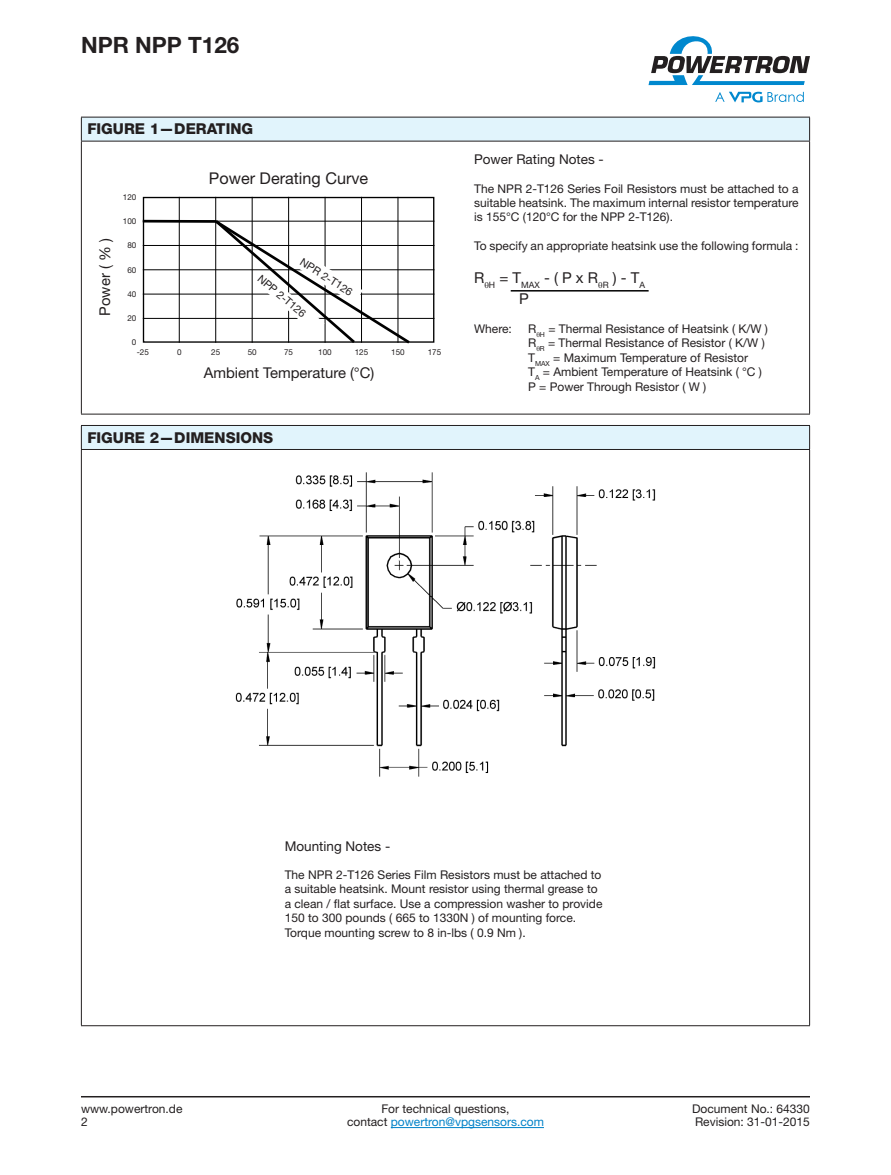
<style>
.page{position:relative;width:891px;height:1175px;background:#fff}
.page>*{position:absolute;margin:0;border:0;box-sizing:border-box;transform-origin:0 0}
.Part_Model_Number_Le{font:700 22.5px "Helvetica Neue LT Std";color:#231f20}
.t1{font:16.2px "Helvetica Neue LT Std";color:#231f20}
.Table_Heading{font:800 15px "Helvetica Neue LT Std";color:#231f20}
.t2{font:15px "Helvetica Neue LT Std";color:#231f20}
.t3{font:14.85px "Helvetica Neue LT Std";color:#231f20}
.t4{font:13.5px "Helvetica Neue LT Std";color:#231f20}
.Rev-Date-Right{font:12px/14.4px "Helvetica Neue LT Std";color:#231f20;text-align:center}
.Footer_Left{font:12px "Helvetica Neue LT Std";color:#231f20}
.Document_Number_Righ{font:12px "Helvetica Neue LT Std";color:#231f20}
.t5{font:10.8px "Helvetica Neue LT Std";color:#231f20}
.t6{font:8.1px "Helvetica Neue LT Std";color:#231f20}
.s1{color:#0082c8}
</style>
<div class="page">
<hr style="left:391px;top:1127px;width:153px;height:1px;background:#0082c8">
<hr style="left:81px;top:1096px;width:729px;height:1px;background:#231f20">
<svg style="left:715px;top:92px;width:89px;height:10px"></svg>
<svg style="left:649px;top:36px;width:161px;height:49px"></svg>
<div style="left:81px;top:425px;width:729px;height:24px;background:#e1f4fc"></div>
<hr style="left:81px;top:425px;width:729px;height:1px;background:#231f20">
<svg style="left:81px;top:426px;width:1px;height:23px"></svg>
<svg style="left:809px;top:426px;width:1px;height:23px"></svg>
<hr style="left:81px;top:449px;width:729px;height:1px;background:#231f20">
<hr style="left:81px;top:450px;width:1px;height:575px;background:#231f20">
<hr style="left:809px;top:450px;width:1px;height:575px;background:#231f20">
<hr style="left:81px;top:1025px;width:729px;height:1px;background:#231f20">
<div style="left:81px;top:117px;width:729px;height:24px;background:#e1f4fc"></div>
<hr style="left:81px;top:117px;width:729px;height:1px;background:#231f20">
<svg style="left:81px;top:117px;width:1px;height:24px"></svg>
<svg style="left:809px;top:117px;width:1px;height:24px"></svg>
<hr style="left:81px;top:141px;width:729px;height:1px;background:#231f20">
<hr style="left:81px;top:141px;width:1px;height:273px;background:#231f20">
<hr style="left:809px;top:141px;width:1px;height:273px;background:#231f20">
<hr style="left:81px;top:414px;width:729px;height:1px;background:#231f20">
<div style="left:143px;top:197px;width:291px;height:146px;border:1px solid #000"></div>
<hr style="left:143px;top:318px;width:291px;height:1px;background:#000">
<hr style="left:143px;top:294px;width:291px;height:1px;background:#000">
<hr style="left:143px;top:269px;width:291px;height:1px;background:#000">
<hr style="left:143px;top:245px;width:291px;height:1px;background:#000">
<hr style="left:143px;top:221px;width:291px;height:1px;background:#000">
<hr style="left:179px;top:197px;width:1px;height:146px;background:#000">
<hr style="left:215px;top:197px;width:1px;height:146px;background:#000">
<hr style="left:252px;top:197px;width:1px;height:146px;background:#000">
<hr style="left:288px;top:197px;width:1px;height:146px;background:#000">
<hr style="left:325px;top:197px;width:1px;height:146px;background:#000">
<hr style="left:361px;top:197px;width:1px;height:146px;background:#000">
<hr style="left:398px;top:197px;width:1px;height:146px;background:#000">
<hr style="left:143px;top:220px;width:73px;height:3px;background:#000">
<svg style="left:212px;top:217px;width:201px;height:127px"></svg>
<hr style="left:511px;top:290px;width:138px;height:1px;background:#000">
<img style="left:235px;top:472px;width:421px;height:304px">
<p class="Part_Model_Number_Le" style="left:81px;top:31px;width:160px">NPR NPP T126</p>
<p class="Table_Heading" style="left:87px;top:120px;width:167px">FIGURE 1—DERATING</p>
<p class="t3" style="left:96px;top:316px;width:79px;rotate:-90deg">Power ( % )</p>
<p class="t6" style="left:123px;top:192px;width:15px">120</p>
<p class="t6" style="left:123px;top:216px;width:15px">100</p>
<p class="t6" style="left:127px;top:240px;width:11px">80</p>
<p class="t6" style="left:127px;top:265px;width:11px">60</p>
<p class="t6" style="left:127px;top:289px;width:11px">40</p>
<p class="t6" style="left:127px;top:313px;width:11px">20</p>
<p class="t6" style="left:132px;top:338px;width:6px">0</p>
<p class="t1" style="left:209px;top:169px;width:161px">Power Derating Curve</p>
<p class="t5" style="left:305px;top:255px;width:61px;rotate:32deg">NPR 2-T126</p>
<p class="t5" style="left:264px;top:272px;width:61px;rotate:41deg">NPP 2-T126</p>
<p class="t6" style="left:137px;top:347px;width:14px">-25</p>
<p class="t6" style="left:177px;top:347px;width:6px">0</p>
<p class="t6" style="left:211px;top:347px;width:11px">25</p>
<p class="t6" style="left:248px;top:347px;width:11px">50</p>
<p class="t6" style="left:284px;top:347px;width:11px">75</p>
<p class="t6" style="left:318px;top:347px;width:15px">100</p>
<p class="t6" style="left:355px;top:347px;width:15px">125</p>
<p class="t6" style="left:391px;top:347px;width:15px">150</p>
<p class="t6" style="left:428px;top:347px;width:15px">175</p>
<p class="t3" style="left:204px;top:363px;width:172px">Ambient Temperature (°C)</p>
<p class="Table_Heading" style="left:87px;top:428px;width:187px">FIGURE 2—DIMENSIONS</p>
<p class="t4" style="left:474px;top:151px;width:131px">Power Rating Notes -</p>
<p class="Rev-Date-Right" style="left:474px;top:181px;width:326px;text-align:justify">The NPR 2-T126 Series Foil Resistors must be attached to a suitable heatsink. The maximum internal resistor temperature is 155°C (120°C for the NPP 2-T126).</p>
<p class="Rev-Date-Right" style="left:474px;top:239px;width:326px">To specify an appropriate heatsink use the following formula :</p>
<p class="t2" style="left:474px;top:268px;width:173px">R❑<sub>H</sub> = T<sub>MAX</sub> - ( P x R❑<sub>R</sub> ) - T<sub>A</sub></p>
<p class="t2" style="left:519px;top:290px;width:11px">P</p>
<p class="Rev-Date-Right" style="left:474px;top:321px;width:39px">Where:</p>
<p class="Rev-Date-Right" style="left:528px;top:321px;width:241px">R❑<sub>H</sub> = Thermal Resistance of Heatsink ( K/W )</p>
<p class="Rev-Date-Right" style="left:528px;top:336px;width:238px">R❑<sub>R</sub> = Thermal Resistance of Resistor ( K/W )</p>
<p class="Rev-Date-Right" style="left:528px;top:350px;width:221px">T<sub>MAX</sub> = Maximum Temperature of Resistor</p>
<p class="Rev-Date-Right" style="left:528px;top:365px;width:235px">T<sub>A</sub> = Ambient Temperature of Heatsink ( °C )</p>
<p class="Rev-Date-Right" style="left:528px;top:379px;width:180px">P = Power Through Resistor ( W )</p>
<p class="Footer_Left" style="left:81px;top:1101px;width:103px">www.powertron.de</p>
<p class="Footer_Left" style="left:81px;top:1114px;width:8px">2</p>
<p class="t4" style="left:285px;top:838px;width:107px">Mounting Notes -</p>
<p class="Rev-Date-Right" style="left:285px;top:867px;width:319px;text-align:left">The NPR 2-T126 Series Film Resistors must be attached to a suitable heatsink. Mount resistor using thermal grease to a clean / flat surface. Use a compression washer to provide 150 to 300 pounds ( 665 to 1330N ) of mounting force.<br>Torque mounting screw to 8 in-lbs ( 0.9 Nm ).</p>
<p class="Rev-Date-Right" style="left:347px;top:1101px;width:198px;line-height:13.5px">For technical questions,<br>contact <span class="s1">powertron@vpgsensors.com</span></p>
<p class="Document_Number_Righ" style="left:692px;top:1101px;width:119px">Document No.: 64330</p>
<p class="Rev-Date-Right" style="left:695px;top:1114px;width:116px">Revision: 31-01-2015</p>
</div>
